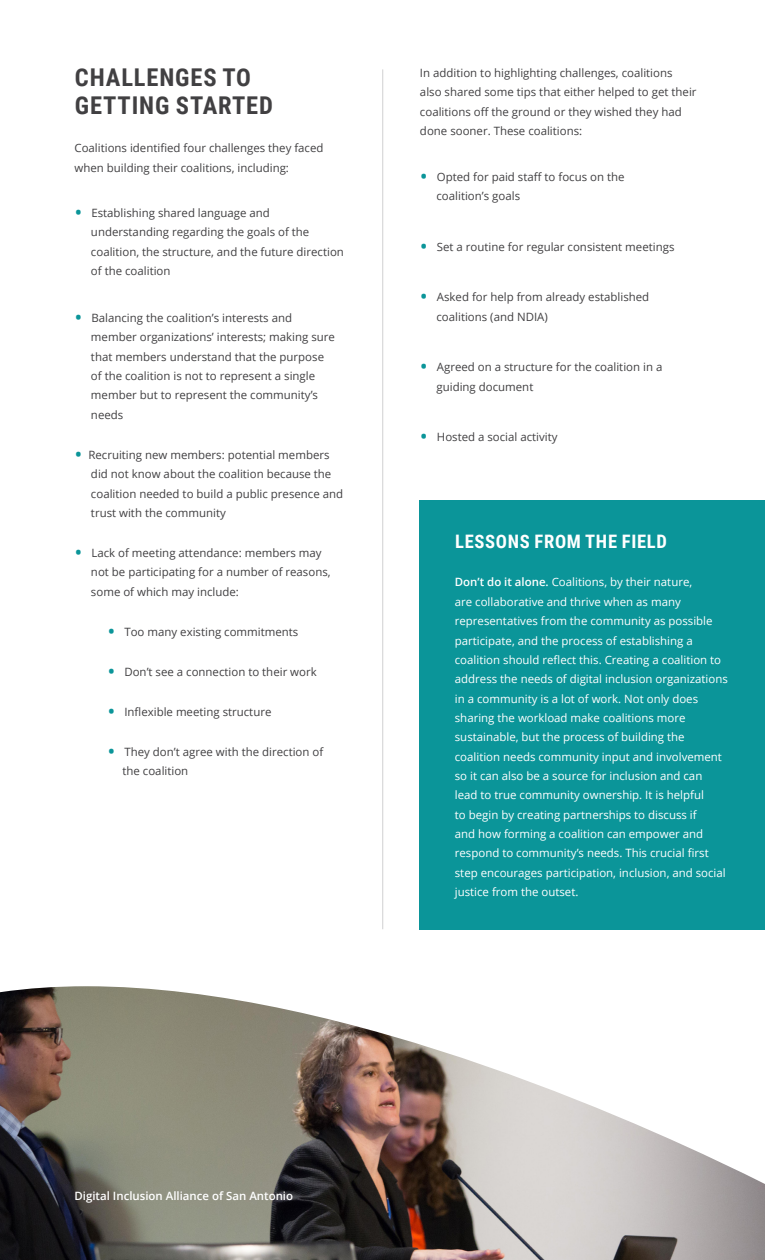
<style>
.page{position:relative;width:765px;height:1260px;background:#fff}
.page>*{position:absolute;margin:0;border:0;box-sizing:border-box;transform-origin:0 0}
.t1{font:700 24.5px/28.5px "Roboto Condensed";letter-spacing:.035em;color:#414042}
.t2{font:700 18.62px "Roboto Condensed";letter-spacing:.035em;color:#fff}
.t3{font:11.5px/19.4px "Open Sans";color:#414042}
.t4{font:11.5px/19.4px "Open Sans";color:#fff}
.t5{font:600 11.5px "Open Sans";color:#fff}
.s1{font-size:21.25px;color:#0b9599}
.s2{font-weight:600}
</style>
<div class="page">
<hr style="left:383px;top:69px;width:1px;height:860px;background:#414042">
<img style="left:0;top:986px;width:765px;height:274px">
<div style="left:420px;top:500px;width:345px;height:429px;background:#0b9599"></div>
<h1 class="t1" style="left:75px;top:62px;width:200px">CHALLENGES TO<br>GETTING STARTED</h1>
<p class="t3" style="left:74px;top:138px;width:251px">Coalitions identified four challenges they faced when building their coalitions, including:</p>
<p class="t3" style="left:91px;top:203px;width:254px;text-indent:-17px"><span class="s1">•</span> Establishing shared language and understanding regarding the goals of the coalition, the structure, and the future direction of the coalition</p>
<p class="t3" style="left:91px;top:308px;width:246px;text-indent:-17px"><span class="s1">•</span> Balancing the coalition’s interests and member organizations’ interests; making sure that members understand that the purpose of the coalition is not to represent a single member but to represent the community’s needs</p>
<p class="t3" style="left:91px;top:445px;width:254px;text-indent:-17px"><span class="s1">•</span> Recruiting new members: potential members did not know about the coalition because the coalition needed to build a public presence and trust with the community</p>
<p class="t3" style="left:91px;top:543px;width:241px;text-indent:-17px"><span class="s1">•</span> Lack of meeting attendance: members may not be participating for a number of reasons, some of which may include:</p>
<p class="t3" style="left:107px;top:621px;width:192px"><span class="s1">•</span> Too many existing commitments</p>
<p class="t3" style="left:107px;top:661px;width:211px"><span class="s1">•</span> Don’t see a connection to their work</p>
<p class="t3" style="left:107px;top:701px;width:165px"><span class="s1">•</span> Inflexible meeting structure</p>
<p class="t3" style="left:122px;top:741px;width:202px;text-indent:-15px"><span class="s1">•</span> They don’t agree with the direction of the coalition</p>
<p class="t3" style="left:420px;top:63px;width:278px">In addition to highlighting challenges, coalitions also shared some tips that either helped to get their coalitions off the ground or they wished they had done sooner. These coalitions:</p>
<p class="t3" style="left:436px;top:167px;width:190px;text-indent:-17px"><span class="s1">•</span> Opted for paid staff to focus on the coalition’s goals</p>
<p class="t3" style="left:420px;top:237px;width:256px"><span class="s1">•</span> Set a routine for regular consistent meetings</p>
<p class="t3" style="left:436px;top:287px;width:214px;text-indent:-17px"><span class="s1">•</span> Asked for help from already established coalitions (and NDIA)</p>
<p class="t3" style="left:436px;top:357px;width:227px;text-indent:-17px"><span class="s1">•</span> Agreed on a structure for the coalition in a guiding document</p>
<p class="t3" style="left:420px;top:427px;width:139px"><span class="s1">•</span> Hosted a social activity</p>
<h2 class="t2" style="left:455px;top:529px;width:213px">LESSONS FROM THE FIELD</h2>
<p class="t4" style="left:455px;top:572px;width:274px"><span class="s2">Don’t do it alone.</span> Coalitions, by their nature,<br>are collaborative and thrive when as many representatives from the community as possible participate, and the process of establishing a coalition should reflect this. Creating a coalition to address the needs of digital inclusion organizations in a community is a lot of work. Not only does sharing the workload make coalitions more sustainable, but the process of building the coalition needs community input and involvement so it can also be a source for inclusion and can lead to true community ownership. It is helpful<br>to begin by creating partnerships to discuss if<br>and how forming a coalition can empower and respond to community’s needs. This crucial first step encourages participation, inclusion, and social justice from the outset.</p>
<p class="t5" style="left:74px;top:1188px;width:220px">Digital Inclusion Alliance of San Antonio</p>
</div>
